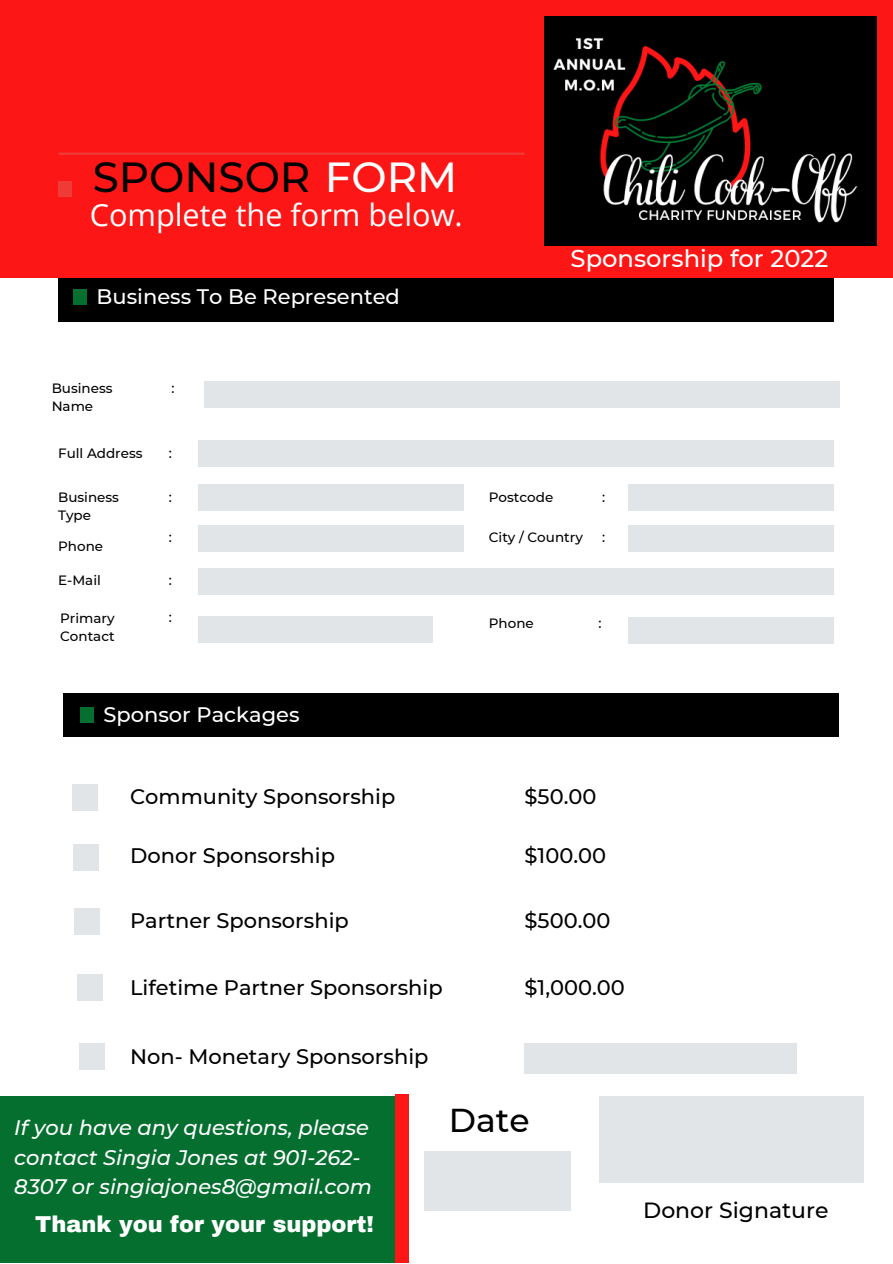
<style>
.page{position:relative;width:893px;height:1264px;background:#fff}
.page>*{position:absolute;margin:0;border:0;box-sizing:border-box;transform-origin:0 0}
.t1{font:500 42px "Montserrat";color:#000}
.t2{font:500 33px "Montserrat";color:#000}
.t3{font:30.6px "Open Sans";color:#fff}
.t4{font:500 24.15px "Montserrat";color:#fff}
.t5{font:900 22.5px "Archivo";color:#fff}
.t6{font:500 21.9px "Montserrat";color:#000}
.t7{font:500 21px "Montserrat";color:#000}
.t8{font:italic 500 21px/29.2px "Montserrat";color:#fff}
.t9{font:500 21px "Montserrat";color:#fff}
.t10{font:500 13.5px/18px "Montserrat";color:#000}
.s1{color:#fff}
</style>
<div class="page">
<div style="left:0;top:0;width:892px;height:277px;background:#fc1616"></div>
<hr style="left:59px;top:153px;width:465px;height:2px;background:#ee3b38">
<div style="left:59px;top:277px;width:775px;height:44px;background:#000"></div>
<div style="left:73px;top:289px;width:14px;height:16px;background:#056f30"></div>
<div style="left:0;top:1096px;width:402px;height:166px;background:#056f30"></div>
<div style="left:395px;top:1094px;width:13px;height:168px;background:#fc1616"></div>
<div style="left:58px;top:181px;width:14px;height:16px;background:#ee3b38"></div>
<div style="left:205px;top:381px;width:634px;height:27px;background:#e1e5e7"></div>
<div style="left:198px;top:440px;width:635px;height:27px;background:#e1e5e7"></div>
<div style="left:198px;top:484px;width:265px;height:27px;background:#e1e5e7"></div>
<div style="left:198px;top:525px;width:265px;height:27px;background:#e1e5e7"></div>
<div style="left:198px;top:567px;width:635px;height:27px;background:#e1e5e7"></div>
<div style="left:628px;top:484px;width:205px;height:27px;background:#e1e5e7"></div>
<div style="left:628px;top:525px;width:205px;height:27px;background:#e1e5e7"></div>
<div style="left:198px;top:615px;width:235px;height:27px;background:#e1e5e7"></div>
<div style="left:72px;top:783px;width:26px;height:27px;background:#e1e5e7"></div>
<div style="left:424px;top:1151px;width:147px;height:59px;background:#e1e5e7"></div>
<div style="left:599px;top:1096px;width:264px;height:86px;background:#e1e5e7"></div>
<img style="left:544px;top:16px;width:332px;height:229px">
<div style="left:628px;top:617px;width:205px;height:27px;background:#e1e5e7"></div>
<div style="left:63px;top:693px;width:776px;height:44px;background:#000"></div>
<div style="left:81px;top:707px;width:13px;height:16px;background:#056f30"></div>
<div style="left:73px;top:844px;width:26px;height:27px;background:#e1e5e7"></div>
<div style="left:74px;top:908px;width:26px;height:27px;background:#e1e5e7"></div>
<div style="left:77px;top:973px;width:26px;height:27px;background:#e1e5e7"></div>
<div style="left:79px;top:1042px;width:26px;height:27px;background:#e1e5e7"></div>
<div style="left:524px;top:1042px;width:272px;height:31px;background:#e1e5e7"></div>
<h1 class="t1" style="left:93px;top:151px;width:366px">SPONSOR <span class="s1">FORM</span></h1>
<h3 class="t3" style="left:90px;top:193px;width:374px">Complete the form below.</h3>
<p class="t9" style="left:97px;top:283px;width:305px">Business To Be Represented</p>
<p class="t4" style="left:570px;top:244px;width:259px">Sponsorship for 2022</p>
<p class="t10" style="left:52px;top:379px;width:62px">Business<br>Name</p>
<p class="t10" style="left:58px;top:444px;width:86px">Full Address</p>
<p class="t10" style="left:58px;top:488px;width:62px">Business<br>Type</p>
<p class="t10" style="left:58px;top:537px;width:46px">Phone</p>
<p class="t10" style="left:58px;top:571px;width:44px">E-Mail</p>
<p class="t10" style="left:60px;top:609px;width:56px">Primary<br>Contact</p>
<p class="t10" style="left:172px;top:379px;width:5px">:</p>
<p class="t10" style="left:169px;top:444px;width:5px">:</p>
<p class="t10" style="left:169px;top:488px;width:5px">:</p>
<p class="t10" style="left:169px;top:528px;width:5px">:</p>
<p class="t10" style="left:169px;top:571px;width:5px">:</p>
<p class="t10" style="left:169px;top:608px;width:5px">:</p>
<p class="t9" style="left:103px;top:701px;width:197px">Sponsor Packages</p>
<p class="t7" style="left:130px;top:784px;width:267px">Community Sponsorship</p>
<p class="t10" style="left:489px;top:488px;width:66px">Postcode</p>
<p class="t10" style="left:489px;top:528px;width:95px">City / Country</p>
<p class="t10" style="left:602px;top:488px;width:5px">:</p>
<p class="t10" style="left:602px;top:528px;width:5px">:</p>
<p class="t10" style="left:489px;top:614px;width:46px">Phone</p>
<p class="t10" style="left:598px;top:614px;width:5px">:</p>
<p class="t7" style="left:524px;top:784px;width:73px">$50.00</p>
<p class="t7" style="left:130px;top:843px;width:206px">Donor Sponsorship</p>
<p class="t7" style="left:524px;top:843px;width:83px">$100.00</p>
<p class="t7" style="left:130px;top:907px;width:220px">Partner Sponsorship</p>
<p class="t7" style="left:524px;top:907px;width:87px">$500.00</p>
<p class="t7" style="left:130px;top:974px;width:314px">Lifetime Partner Sponsorship</p>
<p class="t7" style="left:524px;top:974px;width:102px">$1,000.00</p>
<p class="t7" style="left:130px;top:1043px;width:300px">Non- Monetary Sponsorship</p>
<p class="t8" style="left:14px;top:1113px;width:359px">If you have any questions, please contact Singia Jones at 901-262-<br>8307 or singiajones8@gmail.com</p>
<p class="t5" style="left:35px;top:1212px;width:340px">Thank you for your support!</p>
<h2 class="t2" style="left:448px;top:1099px;width:82px">Date</h2>
<p class="t6" style="left:643px;top:1197px;width:187px">Donor Signature</p>
</div>
